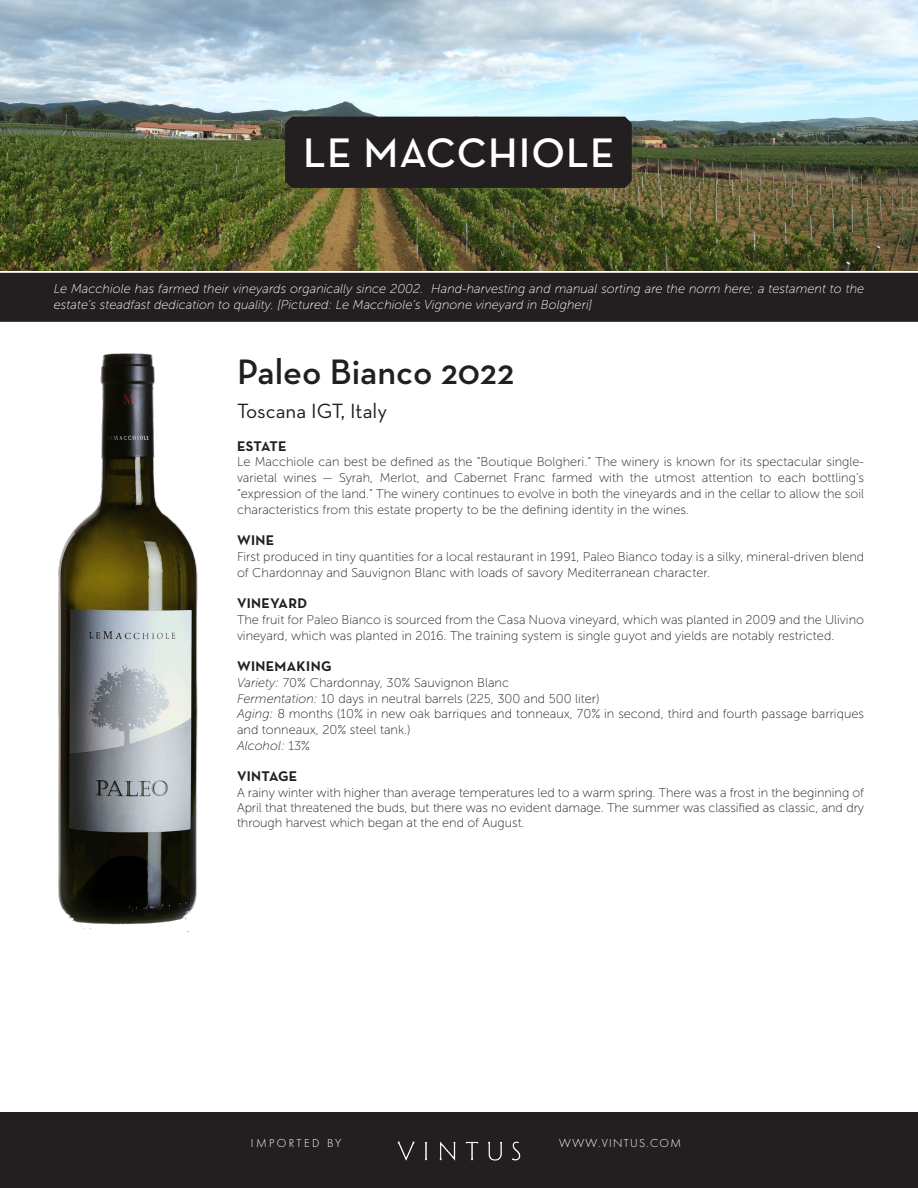
<style>
.page{position:relative;width:918px;height:1188px;background:#fff}
.page>*{position:absolute;margin:0;border:0;box-sizing:border-box;transform-origin:0 0}
.t1{font:600 42px "Neutraface Text";letter-spacing:.025em;color:#fff}
.t2{font:600 36px "Neutraface Text";color:#231f20}
.t3{font:21px "Neutraface Text";color:#231f20}
.t4{font:700 14.25px "Neutraface Text";letter-spacing:.025em;color:#231f20}
.t5{font:12.75px/15.8px "Museo Sans 100";color:#231f20}
.t6{font:italic 12.75px/15.8px "Museo Sans 100";color:#fff}
.t7{font:italic 12.75px "Museo Sans 100";color:#231f20}
.t8{font:300 12px "Futura PT";letter-spacing:.11em;color:#fff}
.t9{font:300 12px "Futura PT";letter-spacing:.2em;color:#fff}
.s1{font-style:italic}
.s2{font-style:normal}
</style>
<div class="page">
<img style="left:0;top:1px;width:918px;height:270px">
<div style="left:1px;top:274px;width:916px;height:47px;background:#231f20"></div>
<div style="left:0;top:273px;width:918px;height:49px;border:2px solid #231f20"></div>
<div style="left:285px;top:117px;width:347px;height:71px;background:#231f20"></div>
<div style="left:0;top:1112px;width:918px;height:76px;background:#231f20"></div>
<img style="left:393px;top:1135px;width:132px;height:30px">
<img style="left:58px;top:354px;width:140px;height:575px">
<p class="t1" style="left:303px;top:127px;width:313px">LE MACCHIOLE</p>
<p class="t6" style="left:54px;top:281px;width:812px">Le Macchiole has farmed their vineyards organically since 2002. Hand-harvesting and manual sorting are the norm here; a testament to the estate’s steadfast dedication to quality. [Pictured: Le Macchiole’s Vignone vineyard in Bolgheri]</p>
<p class="t2" style="left:237px;top:349px;width:279px">Paleo Bianco 2022</p>
<p class="t3" style="left:237px;top:397px;width:152px">Toscana IGT, Italy</p>
<p class="t4" style="left:237px;top:437px;width:51px">ESTATE</p>
<p class="t5" style="left:237px;top:454px;width:629px;text-align:justify">Le Macchiole can best be defined as the “Boutique Bolgheri.” The winery is known for its spectacular single&shy;varietal wines — Syrah, Merlot, and Cabernet Franc farmed with the utmost attention to each bottling’s “expression of the land.” The winery continues to evolve in both the vineyards and in the cellar to allow the soil characteristics from this estate property to be the defining identity in the wines.</p>
<p class="t4" style="left:237px;top:531px;width:39px">WINE</p>
<p class="t5" style="left:237px;top:549px;width:629px">First produced in tiny quantities for a local restaurant in 1991, Paleo Bianco today is a silky, mineral-driven blend of Chardonnay and Sauvignon Blanc with loads of savory Mediterranean character.</p>
<p class="t4" style="left:237px;top:594px;width:72px">VINEYARD</p>
<p class="t5" style="left:237px;top:612px;width:629px">The fruit for Paleo Bianco is sourced from the Casa Nuova vineyard, which was planted in 2009 and the Ulivino vineyard, which was planted in 2016. The training system is single guyot and yields are notably restricted.</p>
<p class="t4" style="left:237px;top:657px;width:96px">WINEMAKING</p>
<p class="t5" style="left:237px;top:675px;width:274px"><span class="s1">Variety:</span> 70% Chardonnay, 30% Sauvignon Blanc</p>
<p class="t5" style="left:237px;top:690px;width:364px"><span class="s1">Fermentation:</span> 10 days in neutral barrels (225, 300 and 500 liter)</p>
<p class="t5" style="left:237px;top:706px;width:629px"><span class="s1">Aging:</span> 8 months (10% in new oak barriques and tonneaux, 70% in second, third and fourth passage barriques and tonneaux, 20% steel tank.)</p>
<p class="t7" style="left:237px;top:739px;width:75px">Alcohol: <span class="s2">13%</span></p>
<p class="t4" style="left:237px;top:767px;width:62px">VINTAGE</p>
<p class="t5" style="left:237px;top:785px;width:629px;line-height:15.3px;text-align:justify">A rainy winter with higher than average temperatures led to a warm spring. There was a frost in the beginning of April that threatened the buds, but there was no evident damage. The summer was classified as classic, and dry through harvest which began at the end of August.</p>
<p class="t9" style="left:251px;top:1137px;width:92px">IMPORTED BY</p>
<p class="t8" style="left:559px;top:1137px;width:123px">WWW.VINTUS.COM</p>
</div>
